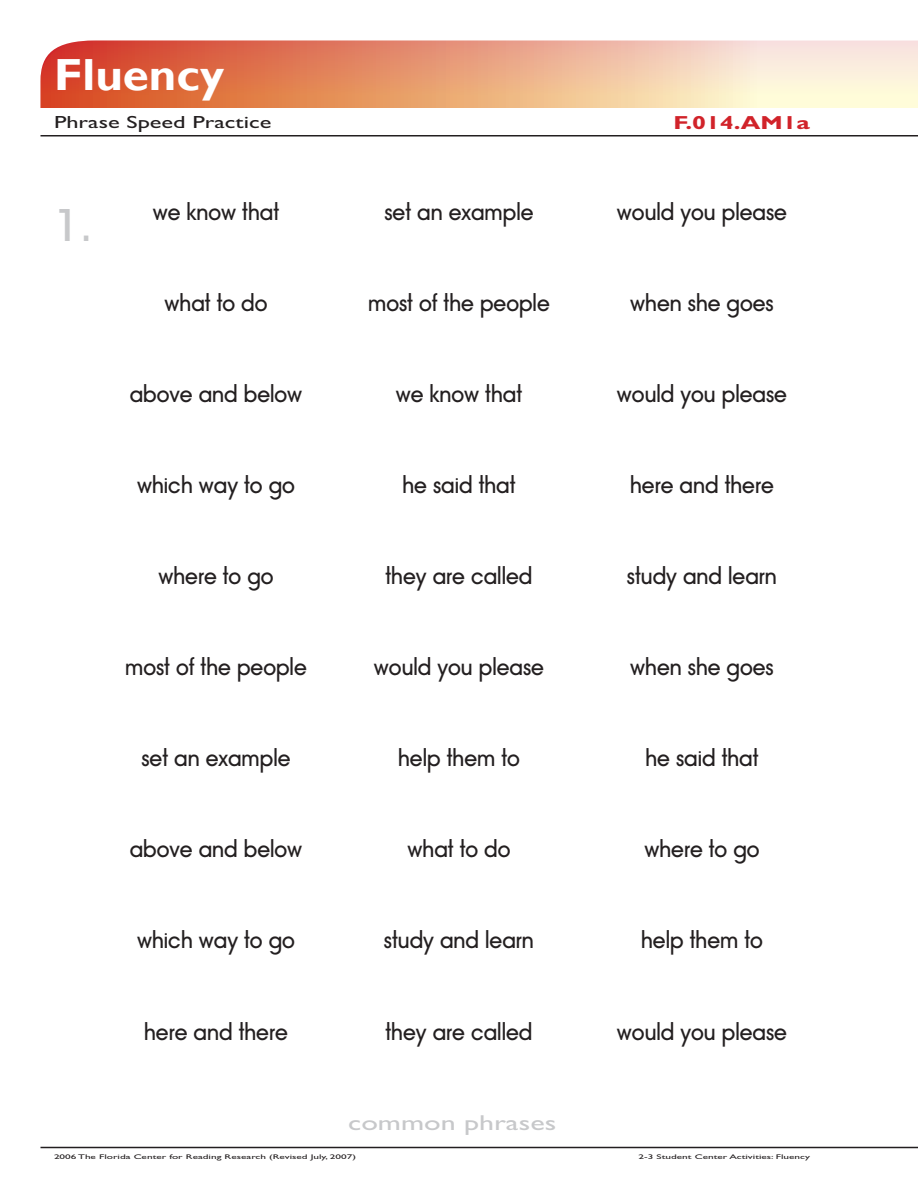
<style>
.page{position:relative;width:918px;height:1188px;background:#fff}
.page>*{position:absolute;margin:0;border:0;box-sizing:border-box;transform-origin:0 0}
.t1{font:700 45px "Gill Sans";color:#fff;scale:1.05 1}
.t2{font:45px "Avant Garde Medium Modified";color:#c7c8ca}
.t3{font:21.6px "Gill Sans MT Modified";color:#c7c8ca;scale:1.39 1}
.t4{font:21px "Avant Garde Medium Modified";color:#231f20}
.t5{font:700 18.9px "Gill Sans MT Modified";color:#d1232a;scale:1.33 1}
.t6{font:17.55px "Gill Sans MT Modified";color:#231f20;scale:1.39 1}
.t7{font:6.75px "Gill Sans MT Modified";color:#231f20;scale:1.67 1}
</style>
<div class="page">
<svg style="left:40px;top:40px;width:878px;height:68px;background:#eaa686"></svg>
<hr style="left:40px;top:1147px;width:878px;height:1px;background:#231f20">
<hr style="left:40px;top:135px;width:878px;height:1px;background:#231f20">
<h1 class="t1" style="left:54px;top:48px;width:164px">Fluency</h1>
<p class="t6" style="left:54px;top:112px;width:158px">Phrase Speed Practice</p>
<p class="t5" style="left:674px;top:111px;width:104px">F.014.AM1a</p>
<p class="t2" style="left:54px;top:198px;width:40px">1.</p>
<p class="t4" style="left:153px;top:200px;width:128px">we know that</p>
<p class="t4" style="left:165px;top:291px;width:104px">what to do</p>
<p class="t4" style="left:130px;top:382px;width:174px">above and below</p>
<p class="t4" style="left:137px;top:473px;width:159px">which way to go</p>
<p class="t4" style="left:158px;top:564px;width:117px">where to go</p>
<p class="t4" style="left:125px;top:655px;width:183px">most of the people</p>
<p class="t4" style="left:141px;top:746px;width:151px">set an example</p>
<p class="t4" style="left:130px;top:837px;width:174px">above and below</p>
<p class="t4" style="left:137px;top:928px;width:159px">which way to go</p>
<p class="t4" style="left:144px;top:1019px;width:145px">here and there</p>
<p class="t4" style="left:384px;top:200px;width:151px">set an example</p>
<p class="t4" style="left:368px;top:291px;width:183px">most of the people</p>
<p class="t4" style="left:396px;top:382px;width:128px">we know that</p>
<p class="t4" style="left:402px;top:473px;width:115px">he said that</p>
<p class="t4" style="left:386px;top:564px;width:148px">they are called</p>
<p class="t4" style="left:374px;top:655px;width:172px">would you please</p>
<p class="t4" style="left:398px;top:746px;width:123px">help them to</p>
<p class="t4" style="left:408px;top:837px;width:104px">what to do</p>
<p class="t4" style="left:384px;top:928px;width:152px">study and learn</p>
<p class="t4" style="left:386px;top:1019px;width:148px">they are called</p>
<p class="t3" style="left:348px;top:1110px;width:151px">common phrases</p>
<p class="t4" style="left:617px;top:200px;width:172px">would you please</p>
<p class="t4" style="left:630px;top:291px;width:145px">when she goes</p>
<p class="t4" style="left:617px;top:382px;width:172px">would you please</p>
<p class="t4" style="left:630px;top:473px;width:145px">here and there</p>
<p class="t4" style="left:627px;top:564px;width:152px">study and learn</p>
<p class="t4" style="left:630px;top:655px;width:145px">when she goes</p>
<p class="t4" style="left:645px;top:746px;width:115px">he said that</p>
<p class="t4" style="left:644px;top:837px;width:117px">where to go</p>
<p class="t4" style="left:641px;top:928px;width:123px">help them to</p>
<p class="t4" style="left:617px;top:1019px;width:172px">would you please</p>
<p class="t7" style="left:54px;top:1153px;width:182px">2006 The Florida Center for Reading Research (Revised July, 2007)</p>
<p class="t7" style="left:639px;top:1153px;width:104px">2-3 Student Center Activities: Fluency</p>
</div>
